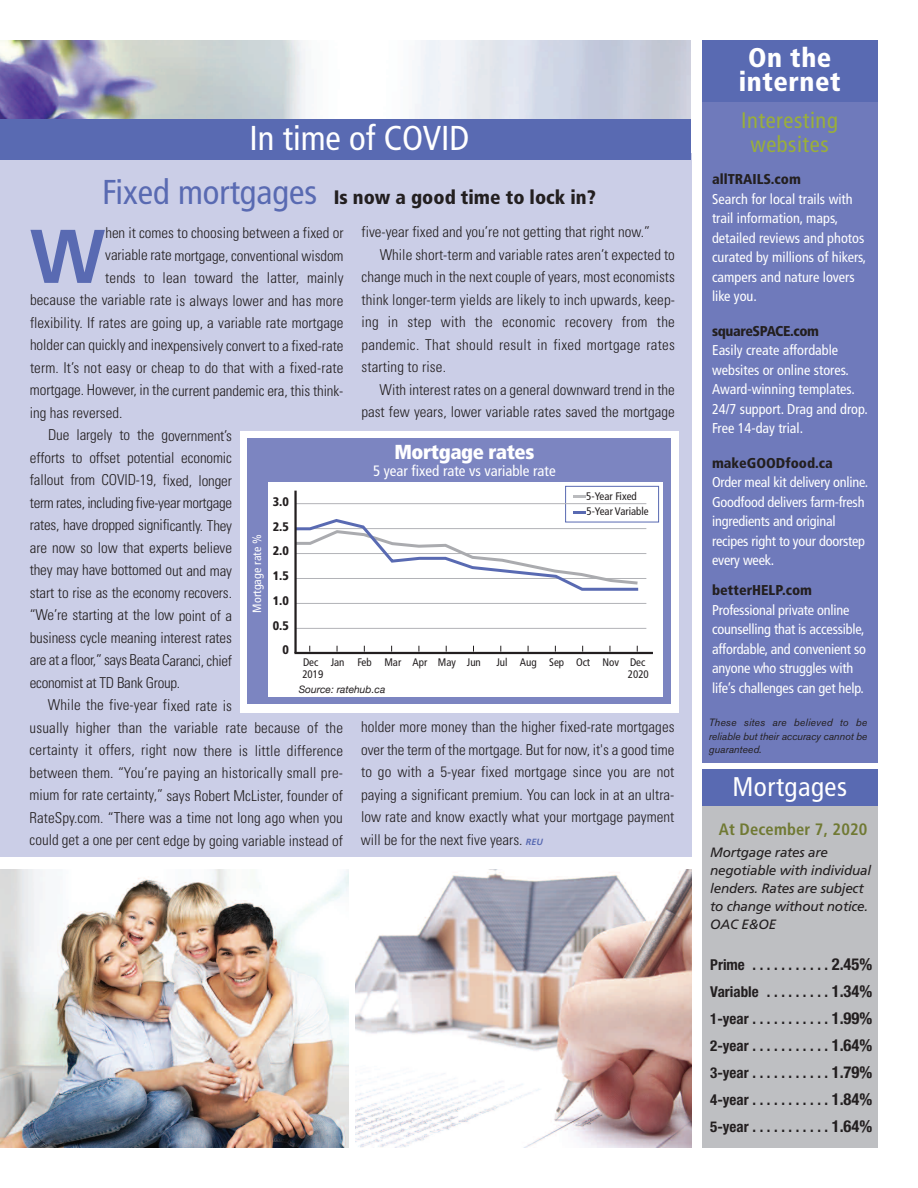
<style>
.page{position:relative;width:918px;height:1188px;background:#fff}
.page>*{position:absolute;margin:0;border:0;box-sizing:border-box;transform-origin:0 0}
.t1{font:700 76.05px "Frutiger";color:#596ab2}
.t2{font:condensed 34.5px "Frutiger";color:#fff}
.t3{font:900 condensed 27px/24px "Frutiger";letter-spacing:.02em;color:#fff;text-align:center}
.t4{font:condensed 27px "Frutiger";letter-spacing:.02em;color:#fff}
.t5{font:condensed 22.5px/24px "Frutiger";letter-spacing:.025em;color:#9aaf3a;text-align:center}
.t6{font:900 condensed 20.25px "Frutiger";letter-spacing:-.02em;color:#fff}
.t7{font:900 condensed 19.5px "Frutiger";color:#231f20}
.t8{font:700 condensed 16.5px "Frutiger";letter-spacing:.01em;color:#707933}
.t9{font:300 condensed 15px/22.5px "Univers";color:#231f20;text-align:justify}
.t10{font:700 condensed 15px/27px "Helvetica Neue";color:#231f20;text-align:justify}
.t11{font:300 condensed 15px "Univers";letter-spacing:-.02em;color:#231f20}
.t12{font:300 condensed 15px "Univers";letter-spacing:-.025em;color:#231f20}
.t13{font:condensed 15px "Frutiger";color:#fff}
.t14{font:condensed 14.25px/19.5px "Frutiger";letter-spacing:-.015em;color:#fff}
.t15{font:900 condensed 14.25px "Frutiger";color:#231f20}
.t16{font:900 condensed 14.25px "Frutiger";letter-spacing:-.025em;color:#231f20}
.t17{font:italic 13.5px/18px "Frutiger";letter-spacing:-.015em;color:#231f20}
.t18{font:900 condensed 12.45px/24.8px "Frutiger";color:#231f20;text-align:right}
.t19{font:condensed 12px "Frutiger";color:#fff}
.t20{font:condensed 10.95px/15px "Frutiger";color:#231f20}
.t21{font:italic 10.5px/13.5px "Akzidenz Grotesk BE";letter-spacing:-.01em;color:#231f20;text-align:justify}
.t22{font:italic 10.2px "Helvetica Neue";color:#231f20}
.s1{font-weight:400;font-size:34.5px;color:#596ab2}
.s2{font-family:"Frutiger";font-weight:700;font-style:italic;font-stretch:normal;font-size:9px;color:#596ab2}
.s3{font-size:16.5px}
</style>
<div class="page">
<div style="left:0;top:153px;width:691px;height:704px;background:#cbcee7"></div>
<hr style="left:0;top:717px;width:1px;height:431px;background:#c3c5e2">
<img style="left:0;top:40px;width:691px;height:79px">
<div style="left:702px;top:771px;width:175px;height:377px;background:#bebfc2"></div>
<div style="left:702px;top:40px;width:175px;height:723px;background:#6f7abb"></div>
<div style="left:702px;top:40px;width:175px;height:62px;background:#596ab2"></div>
<div style="left:0;top:119px;width:691px;height:41px;background:#596ab2"></div>
<div style="left:702px;top:770px;width:175px;height:36px;background:#596ab2"></div>
<img style="left:0;top:870px;width:348px;height:277px">
<img style="left:355px;top:870px;width:336px;height:277px">
<div style="left:240px;top:431px;width:439px;height:281px;background:#fff"></div>
<div style="left:247px;top:439px;width:423px;height:265px;background:#7c85c1"></div>
<div style="left:268px;top:482px;width:395px;height:215px;background:#fff"></div>
<div style="left:565px;top:486px;width:94px;height:36px;border:1px solid #596ab2"></div>
<svg style="left:573px;top:496px;width:12px;height:2px"></svg>
<hr style="left:296px;top:503px;width:350px;height:1px;background:#b2b3b7">
<hr style="left:296px;top:528px;width:350px;height:1px;background:#b2b3b7">
<hr style="left:296px;top:553px;width:350px;height:1px;background:#b2b3b7">
<hr style="left:296px;top:578px;width:350px;height:1px;background:#b2b3b7">
<hr style="left:296px;top:628px;width:350px;height:1px;background:#b2b3b7">
<hr style="left:296px;top:603px;width:350px;height:1px;background:#b2b3b7">
<hr style="left:294px;top:652px;width:359px;height:2px;background:#231f20">
<svg style="left:297px;top:511px;width:344px;height:80px"></svg>
<hr style="left:294px;top:491px;width:3px;height:162px;background:#231f20">
<h2 class="t2" style="left:250px;top:124px;width:221px">In time of COVID</h2>
<h3 class="t3" style="left:739px;top:48px;width:103px">On the internet</h3>
<h3 class="t5" style="left:741px;top:110px;width:98px">Interesting websites</h3>
<h3 class="t7" style="left:102px;top:189px;width:495px"><span class="s1">Fixed mortgages</span> Is now a good time to lock in?</h3>
<p class="t15" style="left:712px;top:173px;width:90px">allTRAILS.com</p>
<p class="t14" style="left:712px;top:190px;width:156px">Search for local trails with trail information, maps, detailed reviews and photos curated by millions of hikers, campers and nature lovers like you.</p>
<p class="t16" style="left:712px;top:325px;width:109px">squareSPACE.com</p>
<p class="t14" style="left:712px;top:342px;width:157px">Easily create affordable websites or online stores.<br>Award-winning templates.<br>24/7 support. Drag and drop.<br>Free 14-day trial.</p>
<p class="t15" style="left:712px;top:457px;width:122px">makeGOODfood.ca</p>
<p class="t14" style="left:712px;top:474px;width:158px">Order meal kit delivery online.<br>Goodfood delivers farm-fresh ingredients and original recipes right to your doorstep every week.</p>
<p class="t15" style="left:712px;top:584px;width:102px">betterHELP.com</p>
<p class="t14" style="left:712px;top:601px;width:155px">Professional private online counselling that is accessible, affordable, and convenient so anyone who struggles with life’s challenges can get help.</p>
<p class="t9" style="left:362px;top:222px;width:290px">five-year fixed and you’re not getting that right now.”</p>
<p class="t9" style="left:380px;top:244px;width:297px">While short-term and variable rates aren’t expected to</p>
<p class="t9" style="left:362px;top:267px;width:315px">change much in the next couple of years, most economists</p>
<p class="t9" style="left:362px;top:289px;width:315px">think longer-term yields are likely to inch upwards, keep-</p>
<p class="t9" style="left:362px;top:312px;width:315px">ing in step with the economic recovery from the</p>
<p class="t9" style="left:361px;top:334px;width:315px">pandemic. That should result in fixed mortgage rates</p>
<p class="t9" style="left:361px;top:357px;width:86px">starting to rise.</p>
<p class="t9" style="left:380px;top:379px;width:297px">With interest rates on a general downward trend in the</p>
<p class="t9" style="left:361px;top:402px;width:315px">past few years, lower variable rates saved the mortgage</p>
<h1 class="t1" style="left:30px;top:226px;width:78px">W</h1>
<p class="t9" style="left:105px;top:223px;width:240px">hen it comes to choosing between a fixed or</p>
<p class="t9" style="left:105px;top:245px;width:240px">variable rate mortgage, conventional wisdom</p>
<p class="t9" style="left:105px;top:268px;width:240px">tends to lean toward the latter, mainly</p>
<p class="t9" style="left:30px;top:290px;width:315px">because the variable rate is always lower and has more</p>
<p class="t9" style="left:30px;top:313px;width:315px">flexibility. If rates are going up, a variable rate mortgage</p>
<p class="t9" style="left:30px;top:335px;width:315px">holder can quickly and inexpensively convert to a fixed-rate</p>
<p class="t9" style="left:30px;top:358px;width:315px">term. It’s not easy or cheap to do that with a fixed-rate</p>
<p class="t9" style="left:30px;top:380px;width:315px">mortgage. However, in the current pandemic era, this think-</p>
<p class="t9" style="left:30px;top:403px;width:94px">ing has reversed.</p>
<p class="t9" style="left:48px;top:425px;width:185px">Due largely to the government’s</p>
<p class="t9" style="left:30px;top:448px;width:204px">efforts to offset potential economic</p>
<p class="t9" style="left:30px;top:470px;width:204px">fallout from COVID-19, fixed, longer</p>
<p class="t12" style="left:30px;top:497px;width:204px">term rates, including five-year mortgage</p>
<p class="t9" style="left:30px;top:515px;width:204px">rates, have dropped significantly. They</p>
<p class="t9" style="left:30px;top:538px;width:204px">are now so low that experts believe</p>
<p class="t9" style="left:30px;top:560px;width:204px">they may have bottomed out and may</p>
<p class="t9" style="left:30px;top:583px;width:204px">start to rise as the economy recovers.</p>
<p class="t9" style="left:30px;top:605px;width:204px">“We’re starting at the low point of a</p>
<p class="t9" style="left:30px;top:628px;width:204px">business cycle meaning interest rates</p>
<p class="t11" style="left:30px;top:655px;width:204px">are at a floor,” says Beata Caranci, chief</p>
<p class="t11" style="left:30px;top:677px;width:152px">economist at TD Bank Group.</p>
<p class="t9" style="left:48px;top:695px;width:186px">While the five-year fixed rate is</p>
<p class="t9" style="left:30px;top:718px;width:315px">usually higher than the variable rate because of the</p>
<p class="t9" style="left:30px;top:740px;width:315px">certainty it offers, right now there is little difference</p>
<p class="t9" style="left:30px;top:763px;width:315px">between them. “You’re paying an historically small pre-</p>
<p class="t9" style="left:30px;top:785px;width:315px">mium for rate certainty,” says Robert McLister, founder of</p>
<p class="t9" style="left:30px;top:808px;width:315px">RateSpy.com. “There was a time not long ago when you</p>
<p class="t9" style="left:30px;top:830px;width:315px">could get a one per cent edge by going variable instead of</p>
<h3 class="t6" style="left:394px;top:443px;width:141px">Mortgage rates</h3>
<p class="t13" style="left:373px;top:465px;width:184px">5 year fixed rate vs variable rate</p>
<p class="t20" style="left:586px;top:490px;width:64px">5-Year Fixed<br>5-Year Variable</p>
<p class="t18" style="left:273px;top:490px;width:17px">3.0<br>2.5<br>2.0<br>1.5<br>1.0<br>0.5<br>0</p>
<p class="t19" style="left:252px;top:613px;width:80px;rotate:-90deg">Mortgage rate %</p>
<p class="t20" style="left:303px;top:656px;width:179px">Dec Jan Feb Mar Apr May Jun</p>
<p class="t20" style="left:497px;top:656px;width:150px">Jul Aug Sep Oct Nov Dec</p>
<p class="t20" style="left:302px;top:668px;width:23px">2019</p>
<p class="t20" style="left:628px;top:668px;width:23px">2020</p>
<p class="t22" style="left:299px;top:684px;width:88px">Source: ratehub.ca</p>
<p class="t21" style="left:709px;top:717px;width:160px">These sites are believed to be reliable but their accuracy cannot be guaranteed.</p>
<p class="t9" style="left:361px;top:717px;width:315px">holder more money than the higher fixed-rate mortgages over the term of the mortgage. But for now, it's a good time to go with a 5-year fixed mortgage since you are not paying a significant premium. You can lock in at an ultra&shy;low rate and know exactly what your mortgage payment will be for the next five years. <span class="s2">REU</span></p>
<h3 class="t4" style="left:732px;top:776px;width:116px">Mortgages</h3>
<p class="t8" style="left:719px;top:822px;width:150px">At December 7, 2020</p>
<p class="t17" style="left:710px;top:844px;width:162px">Mortgage rates are negotiable with individual lenders. Rates are subject to change without notice.<br>OAC E&amp;OE</p>
<p class="t10" style="left:710px;top:952px;width:164px">Prime . . . . . . . . . . . <span class="s3">2.45% </span>Variable . . . . . . . . . <span class="s3">1.34% </span>1-year . . . . . . . . . . . <span class="s3">1.99% </span>2-year . . . . . . . . . . . <span class="s3">1.64% </span>3-year . . . . . . . . . . . <span class="s3">1.79% </span>4-year . . . . . . . . . . . <span class="s3">1.84% </span>5-year . . . . . . . . . . . <span class="s3">1.64%</span></p>
</div>
